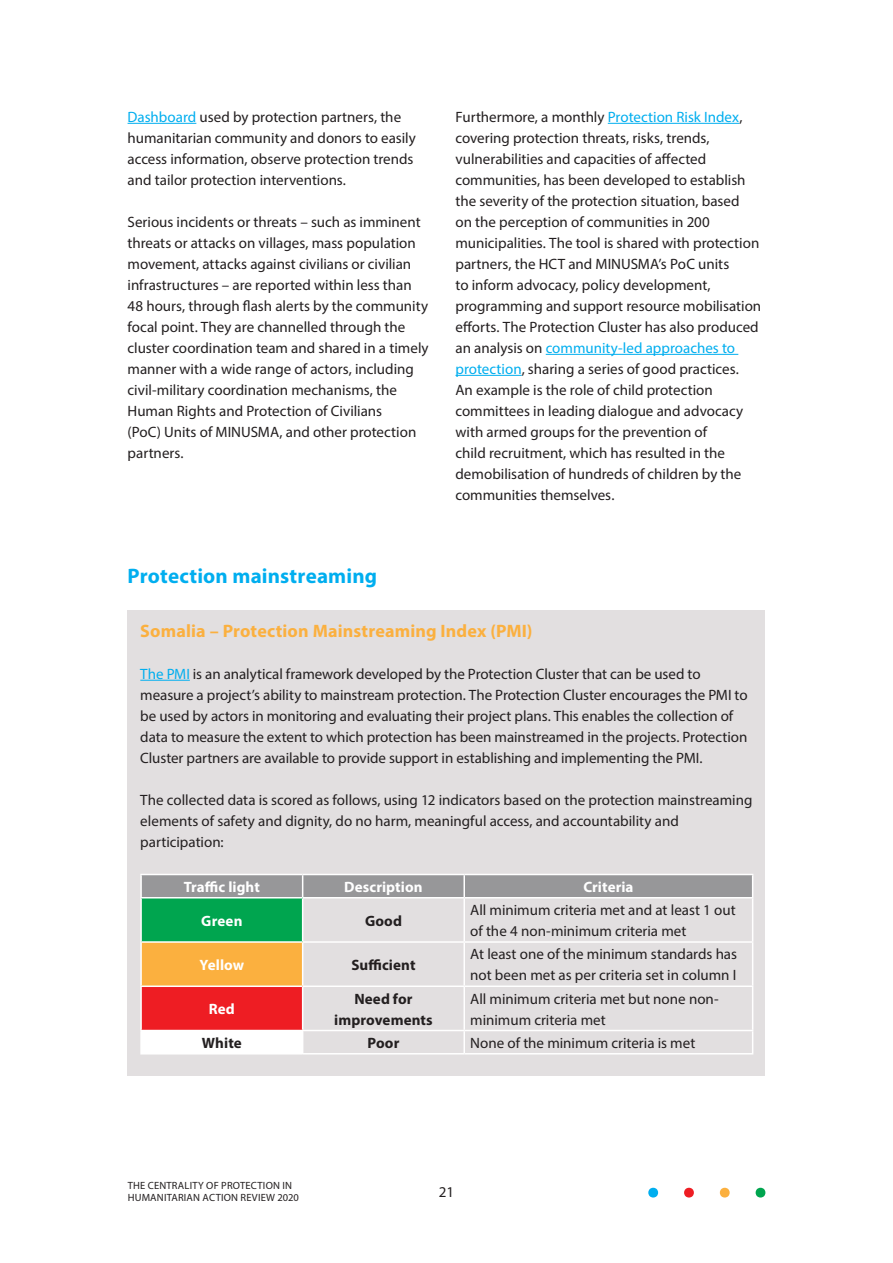
<style>
.page{position:relative;width:893px;height:1263px;background:#fff}
.page>*{position:absolute;margin:0;border:0;box-sizing:border-box;transform-origin:0 0}
.t1{font:700 21px "Myriad Pro";letter-spacing:.005em;color:#00aeef}
.t2{font:700 18px "Myriad Pro";letter-spacing:.01em;color:#fbb03f}
.t3{font:15px/21px "Myriad Pro";color:#231f20}
.t4{font:700 15px "Myriad Pro";letter-spacing:.005em;color:#fff}
.t5{font:700 15px/21px "Myriad Pro";letter-spacing:.005em;color:#231f20;text-align:center}
.t6{font:10.5px/12.6px "Myriad Pro";letter-spacing:.02em;color:#231f20}
.s1{color:#00aeef}
</style>
<div class="page">
<svg style="left:648px;top:1188px;width:10px;height:9px"></svg>
<svg style="left:684px;top:1188px;width:10px;height:9px"></svg>
<svg style="left:720px;top:1188px;width:10px;height:9px"></svg>
<svg style="left:756px;top:1188px;width:9px;height:9px"></svg>
<hr style="left:128px;top:123px;width:68px;height:1px;background:#00aeef">
<hr style="left:608px;top:123px;width:131px;height:1px;background:#00aeef">
<hr style="left:546px;top:354px;width:192px;height:1px;background:#00aeef">
<hr style="left:455px;top:375px;width:67px;height:1px;background:#00aeef">
<div style="left:128px;top:610px;width:637px;height:466px;background:#e2dfe0"></div>
<hr style="left:140px;top:680px;width:50px;height:1px;background:#00aeef">
<div style="left:141px;top:898px;width:162px;height:44px;background:#00a54f"></div>
<div style="left:141px;top:942px;width:162px;height:44px;background:#fbb03f"></div>
<div style="left:141px;top:986px;width:162px;height:44px;background:#ee1d23"></div>
<div style="left:141px;top:1030px;width:162px;height:24px;background:#fff"></div>
<hr style="left:140px;top:874px;width:163px;height:1px;background:#fff">
<hr style="left:140px;top:875px;width:2px;height:22px;background:#fff">
<svg style="left:141px;top:874px;width:612px;height:23px;background:#9d9d9f"></svg>
<hr style="left:140px;top:897px;width:163px;height:1px;background:#fff">
<hr style="left:140px;top:898px;width:2px;height:43px;background:#fff">
<hr style="left:303px;top:897px;width:161px;height:1px;background:#fff">
<hr style="left:302px;top:898px;width:1px;height:43px;background:#fff">
<hr style="left:464px;top:897px;width:289px;height:1px;background:#fff">
<hr style="left:463px;top:898px;width:2px;height:43px;background:#fff">
<hr style="left:752px;top:898px;width:1px;height:43px;background:#fff">
<hr style="left:140px;top:941px;width:163px;height:2px;background:#fff">
<hr style="left:140px;top:943px;width:2px;height:42px;background:#fff">
<hr style="left:303px;top:941px;width:161px;height:2px;background:#fff">
<hr style="left:302px;top:943px;width:1px;height:42px;background:#fff">
<hr style="left:464px;top:941px;width:289px;height:2px;background:#fff">
<hr style="left:463px;top:943px;width:2px;height:42px;background:#fff">
<hr style="left:752px;top:943px;width:1px;height:42px;background:#fff">
<hr style="left:140px;top:985px;width:163px;height:2px;background:#fff">
<hr style="left:140px;top:987px;width:2px;height:43px;background:#fff">
<hr style="left:303px;top:985px;width:161px;height:2px;background:#fff">
<hr style="left:302px;top:987px;width:1px;height:43px;background:#fff">
<hr style="left:464px;top:985px;width:289px;height:2px;background:#fff">
<hr style="left:463px;top:987px;width:2px;height:43px;background:#fff">
<hr style="left:752px;top:987px;width:1px;height:43px;background:#fff">
<hr style="left:140px;top:1030px;width:163px;height:1px;background:#fff">
<hr style="left:140px;top:1031px;width:2px;height:22px;background:#fff">
<hr style="left:303px;top:1030px;width:161px;height:1px;background:#fff">
<hr style="left:464px;top:1030px;width:289px;height:1px;background:#fff">
<hr style="left:463px;top:1031px;width:2px;height:22px;background:#fff">
<svg style="left:752px;top:1031px;width:1px;height:22px"></svg>
<hr style="left:140px;top:1053px;width:163px;height:1px;background:#fff">
<hr style="left:303px;top:1053px;width:161px;height:1px;background:#fff">
<hr style="left:464px;top:1053px;width:289px;height:1px;background:#fff">
<p class="t3" style="left:128px;top:106px;width:290px"><span class="s1">Dashboard</span> used by protection partners, the humanitarian community and donors to easily access information, observe protection trends and tailor protection interventions.</p>
<p class="t3" style="left:128px;top:211px;width:303px">Serious incidents or threats – such as imminent threats or attacks on villages, mass population movement, attacks against civilians or civilian infrastructures – are reported within less than 48 hours, through flash alerts by the community focal point. They are channelled through the cluster coordination team and shared in a timely manner with a wide range of actors, including civil-military coordination mechanisms, the Human Rights and Protection of Civilians<br>(PoC) Units of MINUSMA, and other protection partners.</p>
<p class="t3" style="left:455px;top:106px;width:307px">Furthermore, a monthly <span class="s1">Protection Risk Index</span>, covering protection threats, risks, trends, vulnerabilities and capacities of affected communities, has been developed to establish the severity of the protection situation, based<br>on the perception of communities in 200 municipalities. The tool is shared with protection partners, the HCT and MINUSMA’s PoC units<br>to inform advocacy, policy development, programming and support resource mobilisation efforts. The Protection Cluster has also produced an analysis on <span class="s1">community-led approaches to protection</span>, sharing a series of good practices.<br>An example is the role of child protection committees in leading dialogue and advocacy with armed groups for the prevention of<br>child recruitment, which has resulted in the demobilisation of hundreds of children by the communities themselves.</p>
<h1 class="t1" style="left:128px;top:563px;width:251px">Protection mainstreaming</h1>
<p class="t2" style="left:140px;top:619px;width:394px">Somalia – Protection Mainstreaming Index (PMI)</p>
<p class="t3" style="left:140px;top:663px;width:609px"><span class="s1">The PMI</span> is an analytical framework developed by the Protection Cluster that can be used to measure a project’s ability to mainstream protection. The Protection Cluster encourages the PMI to be used by actors in monitoring and evaluating their project plans. This enables the collection of data to measure the extent to which protection has been mainstreamed in the projects. Protection Cluster partners are available to provide support in establishing and implementing the PMI.</p>
<p class="t3" style="left:140px;top:789px;width:614px">The collected data is scored as follows, using 12 indicators based on the protection mainstreaming elements of safety and dignity, do no harm, meaningful access, and accountability and participation:</p>
<p class="t4" style="left:184px;top:877px;width:78px">Traffic light</p>
<p class="t4" style="left:344px;top:877px;width:80px">Description</p>
<p class="t4" style="left:583px;top:877px;width:52px">Criteria</p>
<p class="t4" style="left:201px;top:911px;width:43px">Green</p>
<p class="t5" style="left:365px;top:909px;width:38px">Good</p>
<p class="t3" style="left:470px;top:899px;width:267px">All minimum criteria met and at least 1 out of the 4 non-minimum criteria met</p>
<p class="t4" style="left:200px;top:955px;width:46px">Yellow</p>
<p class="t5" style="left:351px;top:954px;width:66px">Sufficient</p>
<p class="t3" style="left:470px;top:943px;width:268px">At least one of the minimum standards has not been met as per criteria set in column I</p>
<p class="t4" style="left:209px;top:999px;width:27px">Red</p>
<p class="t5" style="left:334px;top:987px;width:100px">Need for improvements</p>
<p class="t3" style="left:470px;top:988px;width:250px">All minimum criteria met but none non&shy;minimum criteria met</p>
<p class="t5" style="left:202px;top:1032px;width:41px">White</p>
<p class="t5" style="left:368px;top:1032px;width:33px">Poor</p>
<p class="t3" style="left:470px;top:1032px;width:227px">None of the minimum criteria is met</p>
<p class="t6" style="left:128px;top:1179px;width:173px">THE CENTRALITY OF PROTECTION IN<br>HUMANITARIAN ACTION REVIEW 2020</p>
<p class="t3" style="left:439px;top:1181px;width:17px">21</p>
</div>
